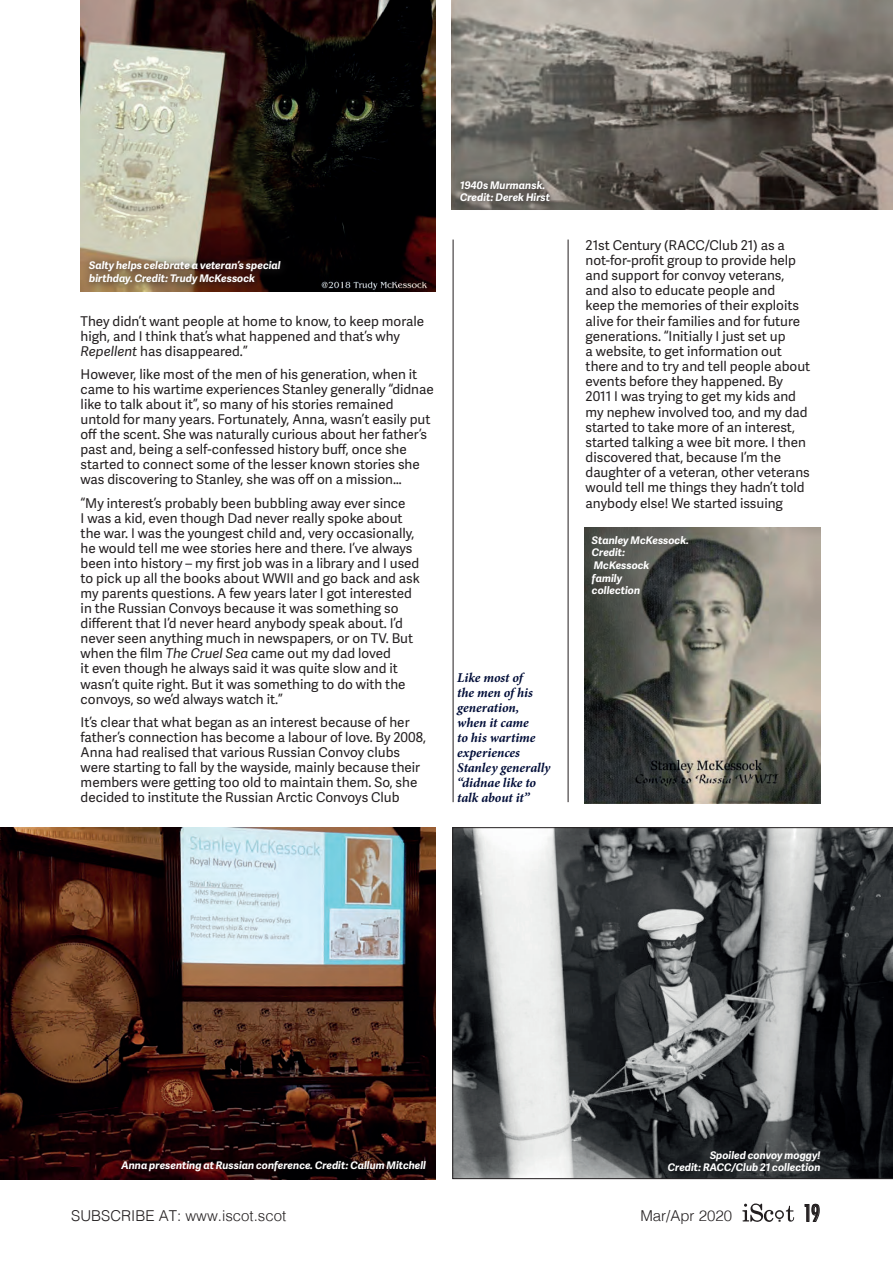
<style>
.page{position:relative;width:893px;height:1263px;background:#fff}
.page>*{position:absolute;margin:0;border:0;box-sizing:border-box;transform-origin:0 0}
.t1{font:500 condensed 22.5px "Futura";color:#231f20}
.t2{font:300 15px "Helvetica";color:#231f20}
.t3{font:13.5px/15px "Adelle Sans";color:#231f20}
.t4{font:italic 700 13.5px/15px "Minion Pro";letter-spacing:-.005em;color:#000d38}
.t5{font:italic 700 10.5px/12.6px "Adelle Sans";color:#fff}
.s1{font-style:italic}
</style>
<div class="page">
<hr style="left:453px;top:240px;width:1px;height:562px;background:#231f20">
<hr style="left:568px;top:240px;width:1px;height:562px;background:#231f20">
<img style="left:81px;top:0;width:355px;height:291px">
<img style="left:451px;top:0;width:442px;height:210px">
<img style="left:584px;top:527px;width:236px;height:276px">
<img style="left:0;top:827px;width:436px;height:353px">
<svg style="left:453px;top:827px;width:440px;height:352px;background:#616465"></svg>
<svg style="left:83px;top:255px;width:207px;height:37px;background:#624734"></svg>
<svg style="left:454px;top:174px;width:105px;height:36px;background:#6b6761"></svg>
<svg style="left:805px;top:1204px;width:15px;height:18px"></svg>
<svg style="left:742px;top:1203px;width:53px;height:19px"></svg>
<p class="t5" style="left:460px;top:179px;width:91px">1940s Murmansk.<br>Credit: Derek Hirst</p>
<p class="t5" style="left:89px;top:259px;width:193px">Salty helps celebrate a veteran’s special birthday. Credit: Trudy McKessock</p>
<p class="t3" style="left:81px;top:313px;width:345px">They didn’t want people at home to know, to keep morale high, and I think that’s what happened and that’s why<br><span class="s1">Repellent</span> has disappeared.”</p>
<p class="t3" style="left:81px;top:366px;width:355px">However, like most of the men of his generation, when it came to his wartime experiences Stanley generally “didnae like to talk about it”, so many of his stories remained untold for many years. Fortunately, Anna, wasn’t easily put off the scent. She was naturally curious about her father’s past and, being a self-confessed history buff, once she started to connect some of the lesser known stories she was discovering to Stanley, she was off on a mission…</p>
<p class="t3" style="left:81px;top:495px;width:341px">“My interest’s probably been bubbling away ever since<br>I was a kid, even though Dad never really spoke about the war. I was the youngest child and, very occasionally, he would tell me wee stories here and there. I’ve always been into history – my first job was in a library and I used to pick up all the books about WWII and go back and ask my parents questions. A few years later I got interested in the Russian Convoys because it was something so different that I’d never heard anybody speak about. I’d never seen anything much in newspapers, or on TV. But when the film <span class="s1">The Cruel Sea</span> came out my dad loved<br>it even though he always said it was quite slow and it wasn’t quite right. But it was something to do with the convoys, so we’d always watch it.”</p>
<p class="t3" style="left:81px;top:714px;width:347px">It’s clear that what began as an interest because of her father’s connection has become a labour of love. By 2008, Anna had realised that various Russian Convoy clubs were starting to fall by the wayside, mainly because their members were getting too old to maintain them. So, she decided to institute the Russian Arctic Convoys Club</p>
<p class="t4" style="left:457px;top:670px;width:95px">Like most of<br>the men of his generation, when it came<br>to his wartime experiences<br>Stanley generally “didnae like to talk about it”</p>
<p class="t3" style="left:586px;top:237px;width:226px">21st Century (RACC/Club 21) as a not-for-profit group to provide help and support for convoy veterans, and also to educate people and<br>keep the memories of their exploits alive for their families and for future generations. “Initially I just set up<br>a website, to get information out there and to try and tell people about events before they happened. By 2011 I was trying to get my kids and my nephew involved too, and my dad started to take more of an interest, started talking a wee bit more. I then discovered that, because I’m the daughter of a veteran, other veterans would tell me things they hadn’t told anybody else! We started issuing</p>
<p class="t5" style="left:592px;top:533px;width:99px">Stanley McKessock.<br>Credit:<br>McKessock<br>family<br>collection</p>
<p class="t5" style="left:122px;top:1158px;width:306px">Anna presenting at Russian conference. Credit: Callum Mitchell</p>
<p class="t5" style="left:668px;top:1148px;width:154px;text-align:right">Spoiled convoy moggy!<br>Credit: RACC/Club 21 collection</p>
<p class="t2" style="left:71px;top:1203px;width:217px">SUBSCRIBE AT: www.iscot.scot</p>
<p class="t2" style="left:640px;top:1203px;width:93px">Mar/Apr 2020</p>
<h1 class="t1" style="left:803px;top:1199px;width:19px">19</h1>
</div>
